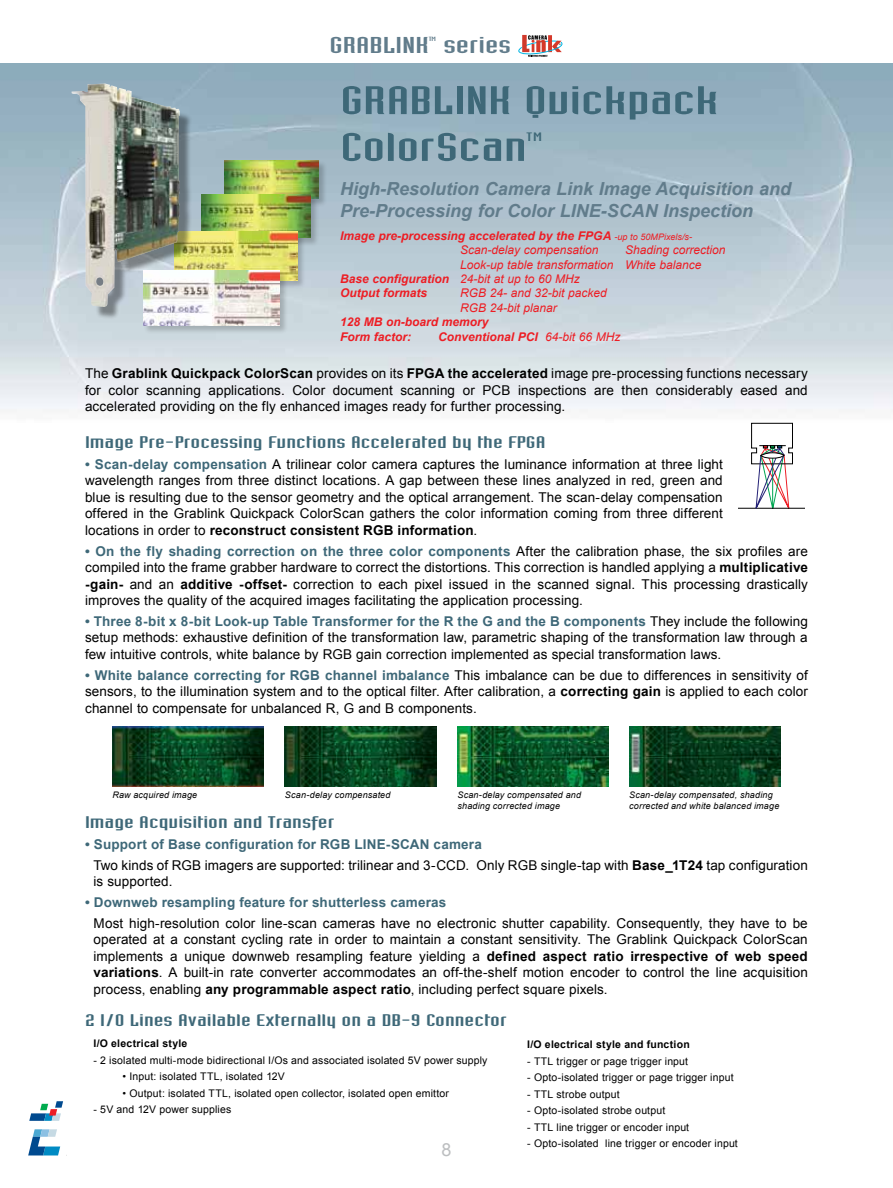
<style>
.page{position:relative;width:893px;height:1188px;background:#fff}
.page>*{position:absolute;margin:0;border:0;box-sizing:border-box;transform-origin:0 0}
.t1{font:39px/46.8px "Industria Solid";letter-spacing:-.005em;color:#3e6878;scale:2 1}
.t2{font:22.5px "Industria Solid";color:#617c8b;scale:2 1}
.t3{font:italic 700 18px/21.6px "Arial";color:#617c8b}
.t4{font:18px "Arial";color:#bcbec0}
.t5{font:16.5px "Industria Solid";color:#3e6878;scale:2 1}
.t6{font:13.5px/16.5px "Arial";letter-spacing:.005em;color:#000;text-align:justify}
.t7{font:700 13.5px "Arial";letter-spacing:.015em;color:#3e6878}
.t8{font:italic 700 12px/14.4px "Arial";color:#ed1d24}
.t9{font:italic 12px/14.4px "Arial";color:#ed1d24}
.t10{font:12px "Industria Solid";color:#3e6878;scale:2 1}
.t11{font:10.5px "Arial";letter-spacing:.015em;color:#000}
.t12{font:700 10.5px "Arial";letter-spacing:.02em;color:#000}
.t13{font:italic 9px/10.8px "Arial";letter-spacing:.02em;color:#000}
.t14{font:6px "Industria Solid";color:#617c8b;scale:2 1}
.s1{font-weight:400;font-size:9px}
.s2{font-weight:400}
.s3{font-weight:700}
.s4{font-weight:700;color:#3e6878}
</style>
<div class="page">
<svg style="left:29px;top:1101px;width:34px;height:20px"></svg>
<svg style="left:28px;top:1129px;width:32px;height:26px"></svg>
<svg style="left:739px;top:423px;width:66px;height:86px"></svg>
<svg style="left:761px;top:453px;width:23px;height:5px"></svg>
<div style="left:760px;top:452px;width:24px;height:7px;border:1px solid #000;border-radius:50%"></div>
<div style="left:224px;top:160px;width:104px;height:47px;background:#000;opacity:.2"></div>
<img style="left:224px;top:161px;width:95px;height:33px">
<div style="left:201px;top:194px;width:118px;height:52px;background:#000;opacity:.2"></div>
<img style="left:202px;top:195px;width:108px;height:43px">
<div style="left:174px;top:231px;width:132px;height:58px;background:#000;opacity:.2"></div>
<img style="left:193px;top:231px;width:104px;height:50px">
<div style="left:143px;top:271px;width:146px;height:63px;background:#000;opacity:.2"></div>
<img style="left:143px;top:271px;width:137px;height:55px">
<div style="left:76px;top:87px;width:117px;height:233px;background:#000;opacity:.4"></div>
<img style="left:72px;top:83px;width:108px;height:224px">
<img style="left:285px;top:726px;width:151px;height:61px">
<img style="left:457px;top:726px;width:152px;height:61px">
<img style="left:629px;top:726px;width:152px;height:61px">
<img style="left:112px;top:726px;width:152px;height:61px">
<svg style="left:518px;top:35px;width:44px;height:22px"></svg>
<h2 class="t2" style="left:330px;top:33px;width:51px">GRABLINK</h2>
<p class="t14" style="left:429px;top:36px;width:5px">TM</p>
<h2 class="t2" style="left:443px;top:33px;width:35px">series</h2>
<h1 class="t1" style="left:340px;top:77px;width:191px">GRABLINK Quickpack<br>ColorScan</h1>
<p class="t10" style="left:527px;top:131px;width:9px">TM</p>
<h3 class="t3" style="left:340px;top:179px;width:452px">High-Resolution Camera Link Image Acquisition and<br>Pre-Processing for Color LINE-SCAN Inspection</h3>
<p class="t8" style="left:460px;top:229px;width:233px;text-indent:-120px">Image pre-processing accelerated by the FPGA <span class="s1">-up to 50MPixels/s-<br></span><span class="s2">Scan-delay compensation</span></p>
<p class="t9" style="left:625px;top:243px;width:102px">Shading correction</p>
<p class="t9" style="left:460px;top:257px;width:243px">Look-up table transformation White balance</p>
<p class="t8" style="left:340px;top:272px;width:241px">Base configuration <span class="s2">24-bit at up to 60 MHz</span></p>
<p class="t8" style="left:340px;top:286px;width:88px">Output formats</p>
<p class="t9" style="left:460px;top:286px;width:148px">RGB 24- and 32-bit packed<br>RGB 24-bit planar</p>
<p class="t8" style="left:340px;top:315px;width:150px">128 MB on-board memory<br>Form factor:</p>
<p class="t8" style="left:438px;top:330px;width:184px">Conventional PCI <span class="s2">64-bit 66 MHz</span></p>
<p class="t6" style="left:85px;top:365px;width:724px">The <span class="s3">Grablink Quickpack ColorScan</span> provides on its <span class="s3">FPGA the accelerated</span> image pre-processing functions necessary for color scanning applications. Color document scanning or PCB inspections are then considerably eased and accelerated providing on the fly enhanced images ready for further processing.</p>
<p class="t5" style="left:85px;top:433px;width:232px">Image Pre-Processing Functions Accelerated by the FPGA</p>
<p class="t6" style="left:85px;top:456px;width:639px"><span class="s4">• Scan-delay compensation</span> A trilinear color camera captures the luminance information at three light wavelength ranges from three distinct locations. A gap between these lines analyzed in red, green and blue is resulting due to the sensor geometry and the optical arrangement. The scan-delay compensation offered in the Grablink Quickpack ColorScan gathers the color information coming from three different locations in order to <span class="s3">reconstruct consistent RGB information</span>.</p>
<p class="t6" style="left:85px;top:543px;width:724px"><span class="s4">• On the fly shading correction on the three color components</span> After the calibration phase, the six profiles are compiled into the frame grabber hardware to correct the distortions. This correction is handled applying a <span class="s3">multiplicative -gain-</span> and an <span class="s3">additive -offset-</span> correction to each pixel issued in the scanned signal. This processing drastically improves the quality of the acquired images facilitating the application processing.</p>
<p class="t6" style="left:85px;top:613px;width:724px"><span class="s4">• Three 8-bit x 8-bit Look-up Table Transformer for the R the G and the B components</span> They include the following setup methods: exhaustive definition of the transformation law, parametric shaping of the transformation law through a few intuitive controls, white balance by RGB gain correction implemented as special transformation laws.</p>
<p class="t6" style="left:85px;top:667px;width:724px"><span class="s4">• White balance correcting for RGB channel imbalance</span> This imbalance can be due to differences in sensitivity of sensors, to the illumination system and to the optical filter. After calibration, a <span class="s3">correcting gain</span> is applied to each color channel to compensate for unbalanced R, G and B components.</p>
<p class="t13" style="left:112px;top:789px;width:86px">Raw acquired image</p>
<p class="t13" style="left:285px;top:789px;width:107px">Scan-delay compensated</p>
<p class="t13" style="left:457px;top:789px;width:125px">Scan-delay compensated and shading corrected image</p>
<p class="t13" style="left:629px;top:789px;width:152px">Scan-delay compensated, shading corrected and white balanced image</p>
<p class="t5" style="left:85px;top:813px;width:126px">Image Acquisition and Transfer</p>
<p class="t6" style="left:94px;top:834px;width:716px;line-height:20.7px;text-indent:-9px"><span class="s4">• Support of Base configuration for RGB LINE-SCAN camera<br></span>Two kinds of RGB imagers are supported: trilinear and 3-CCD. Only RGB single-tap with <span class="s3">Base_1T24</span> tap configuration</p>
<p class="t6" style="left:94px;top:873px;width:80px">is supported.</p>
<p class="t7" style="left:85px;top:893px;width:363px">• Downweb resampling feature for shutterless cameras</p>
<p class="t6" style="left:94px;top:915px;width:716px">Most high-resolution color line-scan cameras have no electronic shutter capability. Consequently, they have to be operated at a constant cycling rate in order to maintain a constant sensitivity. The Grablink Quickpack ColorScan implements a unique downweb resampling feature yielding a <span class="s3">defined aspect ratio irrespective of web speed variations</span>. A built-in rate converter accommodates an off-the-shelf motion encoder to control the line acquisition process, enabling <span class="s3">any programmable aspect ratio</span>, including perfect square pixels.</p>
<p class="t5" style="left:85px;top:1011px;width:212px">2 I/O Lines Available Externally on a DB-9 Connector</p>
<p class="t12" style="left:94px;top:1036px;width:95px">I/O electrical style</p>
<p class="t11" style="left:94px;top:1053px;width:395px">- 2 isolated multi-mode bidirectional I/Os and associated isolated 5V power supply</p>
<p class="t11" style="left:123px;top:1069px;width:164px">• Input: isolated TTL, isolated 12V</p>
<p class="t11" style="left:123px;top:1086px;width:328px">• Output: isolated TTL, isolated open collector, isolated open emittor</p>
<p class="t11" style="left:94px;top:1102px;width:139px">- 5V and 12V power supplies</p>
<p class="t12" style="left:527px;top:1038px;width:164px">I/O electrical style and function</p>
<p class="t11" style="left:527px;top:1054px;width:162px">- TTL trigger or page trigger input</p>
<p class="t11" style="left:527px;top:1071px;width:208px">- Opto-isolated trigger or page trigger input</p>
<p class="t11" style="left:527px;top:1087px;width:94px">- TTL strobe output</p>
<p class="t11" style="left:527px;top:1104px;width:140px">- Opto-isolated strobe output</p>
<p class="t11" style="left:527px;top:1120px;width:163px">- TTL line trigger or encoder input</p>
<p class="t11" style="left:527px;top:1137px;width:212px">- Opto-isolated line trigger or encoder input</p>
<h3 class="t4" style="left:441px;top:1138px;width:12px">8</h3>
</div>
